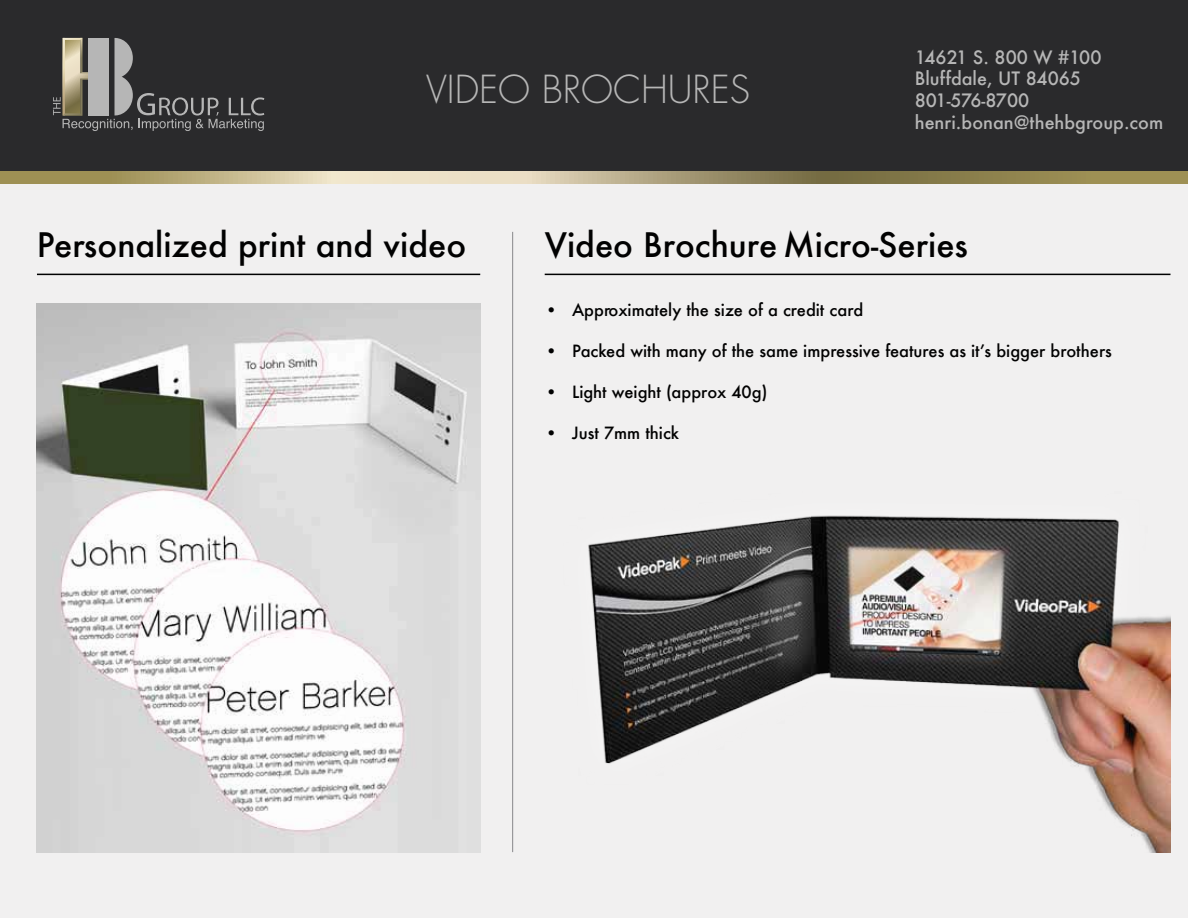
<style>
.page{position:relative;width:1188px;height:918px;background:#f1f0f0}
.page>*{position:absolute;margin:0;border:0;box-sizing:border-box;transform-origin:0 0}
.t1{font:300 37.65px "Futura";color:#b6b6b6}
.t2{font:500 33px "Futura";color:#010101}
.t3{font:500 18px/21.6px "Futura";color:#b6b6b6}
.t4{font:500 16.5px "Futura";color:#010101}
</style>
<div class="page">
<svg style="left:0;top:170px;width:1188px;height:13px;background:#a59a73"></svg>
<div style="left:0;top:0;width:1188px;height:170px;background:#2a2a2c"></div>
<svg style="left:53px;top:38px;width:211px;height:93px"></svg>
<hr style="left:37px;top:274px;width:443px;height:1px;background:#010101">
<hr style="left:545px;top:274px;width:625px;height:1px;background:#010101">
<img style="left:37px;top:303px;width:443px;height:549px">
<img style="left:588px;top:515px;width:582px;height:337px">
<hr style="left:512px;top:232px;width:1px;height:620px;background:#88888a">
<h1 class="t1" style="left:426px;top:66px;width:326px">VIDEO BROCHURES</h1>
<p class="t3" style="left:915px;top:46px;width:250px">14621 S. 800 W #100<br>Bluffdale, UT 84065<br>801-576-8700 henri.bonan@thehbgroup.com</p>
<h2 class="t2" style="left:37px;top:222px;width:431px">Personalized print and video</h2>
<h2 class="t2" style="left:545px;top:222px;width:425px">Video Brochure Micro-Series</h2>
<p class="t4" style="left:545px;top:298px;width:320px">• Approximately the size of a credit card</p>
<p class="t4" style="left:545px;top:339px;width:568px">• Packed with many of the same impressive features as itʼs bigger brothers</p>
<p class="t4" style="left:545px;top:380px;width:224px">• Light weight (approx 40g)</p>
<p class="t4" style="left:545px;top:421px;width:136px">• Just 7mm thick</p>
</div>
